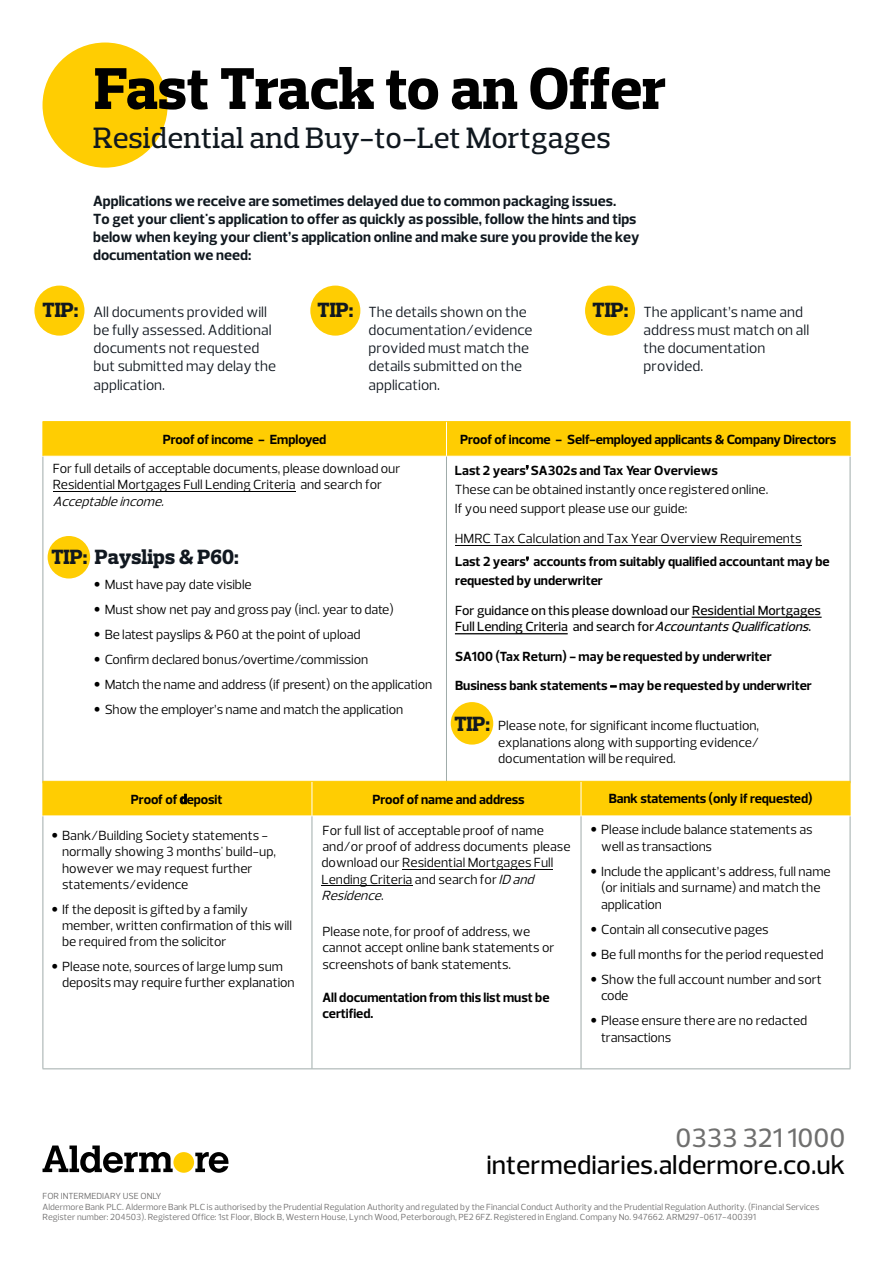
<style>
.page{position:relative;width:893px;height:1263px;background:#fff}
.page>*{position:absolute;margin:0;border:0;box-sizing:border-box;transform-origin:0 0}
.t1{font:800 60px "Prelo Slab";color:#000}
.t2{font:500 30px "Prelo Slab";color:#10181f}
.t3{font:500 27px "Prelo";color:#000}
.t4{font:500 27px "Prelo";color:#6f6f6e}
.t5{font:800 21px "Prelo Slab";color:#111820}
.t6{font:800 21px "Prelo Slab";color:#10181f}
.t7{font:15px/18px "Prelo";color:#111820}
.t8{font:700 15px/18px "Prelo";color:#10181f}
.t9{font:13.5px/16.5px "Prelo";letter-spacing:-.005em;color:#000}
.t10{font:700 13.5px/19.4px "Prelo";color:#000}
.t11{font:500 13.5px/16.4px "Prelo";letter-spacing:-.005em;color:#000}
.t12{font:italic 13.5px "Prelo";color:#000}
.t13{font:9px/10.8px "Prelo";color:#706f6f}
.s1{font-family:"Prelo Slab";font-weight:800;font-size:21px}
.s2{font-style:italic}
.s3{font-family:"Avenir";font-weight:900}
</style>
<div class="page">
<div style="left:451px;top:702px;width:42px;height:43px;background:#ffcd02;border-radius:50%"></div>
<div style="left:48px;top:536px;width:42px;height:42px;background:#ffcd02;border-radius:50%"></div>
<div style="left:44px;top:422px;width:806px;height:34px;background:#ffcd02"></div>
<hr style="left:446px;top:422px;width:1px;height:34px;background:#fff">
<hr style="left:43px;top:457px;width:1px;height:325px;background:#a0acaa">
<hr style="left:446px;top:457px;width:1px;height:325px;background:#a0acaa">
<hr style="left:850px;top:457px;width:1px;height:325px;background:#a0acaa">
<hr style="left:43px;top:421px;width:403px;height:1px;background:#ffcd02">
<hr style="left:43px;top:422px;width:1px;height:34px;background:#ffcd02">
<hr style="left:446px;top:421px;width:404px;height:1px;background:#ffcd02">
<hr style="left:850px;top:422px;width:1px;height:34px;background:#ffcd02">
<hr style="left:53px;top:491px;width:242px;height:1px;background:#000">
<hr style="left:692px;top:617px;width:130px;height:1px;background:#000">
<hr style="left:455px;top:633px;width:113px;height:1px;background:#000">
<hr style="left:455px;top:545px;width:347px;height:1px;background:#000">
<div style="left:43px;top:43px;width:125px;height:125px;background:#ffcd02;border-radius:50%"></div>
<div style="left:585px;top:286px;width:50px;height:50px;background:#ffcd02;border-radius:50%"></div>
<div style="left:310px;top:286px;width:50px;height:50px;background:#ffcd02;border-radius:50%"></div>
<div style="left:34px;top:286px;width:50px;height:50px;background:#ffcd02;border-radius:50%"></div>
<div style="left:173px;top:1152px;width:21px;height:21px;background:#ffcd00;border-radius:50%"></div>
<svg style="left:43px;top:1145px;width:130px;height:28px"></svg>
<svg style="left:195px;top:1152px;width:34px;height:21px"></svg>
<div style="left:44px;top:782px;width:806px;height:33px;background:#ffcd02"></div>
<hr style="left:312px;top:782px;width:1px;height:33px;background:#fff">
<hr style="left:581px;top:782px;width:1px;height:33px;background:#fff">
<hr style="left:43px;top:816px;width:1px;height:252px;background:#a0acaa">
<hr style="left:312px;top:816px;width:1px;height:252px;background:#a0acaa">
<hr style="left:581px;top:816px;width:1px;height:252px;background:#a0acaa">
<hr style="left:850px;top:816px;width:1px;height:252px;background:#a0acaa">
<hr style="left:43px;top:1068px;width:269px;height:1px;background:#a0acaa">
<hr style="left:312px;top:1068px;width:269px;height:1px;background:#a0acaa">
<hr style="left:581px;top:1068px;width:269px;height:1px;background:#a0acaa">
<hr style="left:43px;top:781px;width:269px;height:1px;background:#ffcd02">
<hr style="left:43px;top:782px;width:1px;height:33px;background:#ffcd02">
<hr style="left:312px;top:781px;width:269px;height:1px;background:#ffcd02">
<hr style="left:581px;top:781px;width:269px;height:1px;background:#ffcd02">
<hr style="left:850px;top:782px;width:1px;height:33px;background:#ffcd02">
<hr style="left:321px;top:885px;width:91px;height:1px;background:#000">
<hr style="left:403px;top:869px;width:150px;height:1px;background:#000">
<h1 class="t1" style="left:94px;top:52px;width:573px">Fast Track to an Offer</h1>
<h2 class="t2" style="left:93px;top:120px;width:519px">Residential and Buy-to-Let Mortgages</h2>
<p class="t8" style="left:93px;top:192px;width:548px">Applications we receive are sometimes delayed due to common packaging issues.<br>To get your client's application to offer as quickly as possible, follow the hints and tips below when keying your client’s application online and make sure you provide the key documentation we need:</p>
<p class="t7" style="left:94px;top:304px;width:184px;text-indent:-51px"><span class="s1">TIP:</span> All documents provided will be fully assessed. Additional documents not requested but submitted may delay the application.</p>
<p class="t7" style="left:369px;top:304px;width:165px;text-indent:-51px"><span class="s1">TIP:</span> The details shown on the documentation/evidence provided must match the details submitted on the application.</p>
<p class="t7" style="left:643px;top:304px;width:167px;text-indent:-51px"><span class="s1">TIP:</span> The applicant’s name and address must match on all the documentation provided.</p>
<p class="t10" style="left:163px;top:430px;width:165px">Proof of income - Employed</p>
<p class="t10" style="left:460px;top:430px;width:377px">Proof of income - Self-employed applicants &amp; Company Directors</p>
<p class="t9" style="left:53px;top:460px;width:349px">For full details of acceptable documents, please download our<br>Residential Mortgages Full Lending Criteria and search for</p>
<p class="t12" style="left:53px;top:493px;width:117px">Acceptableincome.</p>
<p class="t10" style="left:455px;top:460px;width:264px">Last 2 years’ SA302s and Tax Year Overviews</p>
<p class="t9" style="left:455px;top:480px;width:315px;line-height:19.5px">These can be obtained instantly once registered online.<br>If you need support please use our guide:</p>
<p class="t9" style="left:455px;top:530px;width:348px">HMRC Tax Calculation and Tax Year Overview Requirements</p>
<p class="t10" style="left:455px;top:552px;width:376px">Last 2 years’ accounts from suitably qualified accountant may be requested by underwriter</p>
<p class="t11" style="left:455px;top:602px;width:367px">For guidance on this please download our Residential Mortgages<br>Full Lending Criteria and search for<span class="s2">AccountantsQualifications</span>.</p>
<p class="t10" style="left:455px;top:641px;width:358px;line-height:29.4px">SA100 (Tax Return) - may be requested by underwriter<br>Business bank statements - may be requested by underwriter</p>
<p class="t9" style="left:498px;top:717px;width:262px;text-align:justify">Please note, for significant income fluctuation, explanations along with supporting evidence/ documentation will be required.</p>
<h3 class="t5" style="left:51px;top:544px;width:189px">TIP: Payslips &amp; P60:</h3>
<p class="t9" style="left:94px;top:576px;width:159px"><span class="s3">•</span> Must have pay date visible</p>
<p class="t9" style="left:94px;top:601px;width:301px"><span class="s3">•</span> Must show net pay and gross pay (incl. year to date)</p>
<p class="t9" style="left:94px;top:626px;width:268px"><span class="s3">•</span> Be latest payslips &amp; P60 at the point of upload</p>
<p class="t9" style="left:94px;top:651px;width:276px"><span class="s3">•</span> Confirm declared bonus/overtime/commission</p>
<p class="t9" style="left:94px;top:676px;width:340px"><span class="s3">•</span> Match the name and address (if present) on the application</p>
<p class="t9" style="left:94px;top:701px;width:311px"><span class="s3">•</span> Show the employer’s name and match the application</p>
<h3 class="t6" style="left:454px;top:711px;width:37px">TIP:</h3>
<p class="t10" style="left:131px;top:789px;width:93px">Proof of deposit</p>
<p class="t10" style="left:373px;top:789px;width:153px">Proof of name and address</p>
<p class="t10" style="left:609px;top:789px;width:206px">Bank statements (only if requested)</p>
<p class="t9" style="left:62px;top:827px;width:216px;text-indent:-11px"><span class="s3">•</span> Bank/Building Society statements - normally showing 3 months' build-up, however we may request further statements/evidence</p>
<p class="t9" style="left:62px;top:902px;width:231px;line-height:15.9px;text-indent:-11px"><span class="s3">•</span> If the deposit is gifted by a family member, written confirmation of this will be required from the solicitor</p>
<p class="t9" style="left:62px;top:958px;width:234px;text-indent:-11px"><span class="s3">•</span> Please note, sources of large lump sum deposits may require further explanation</p>
<p class="t9" style="left:601px;top:822px;width:213px;text-indent:-11px"><span class="s3">•</span> Please include balance statements as well as transactions</p>
<p class="t9" style="left:601px;top:863px;width:231px;text-indent:-11px"><span class="s3">•</span> Include the applicant’s address, full name (or initials and surname) and match the application</p>
<p class="t9" style="left:590px;top:921px;width:180px"><span class="s3">•</span> Contain all consecutive pages</p>
<p class="t9" style="left:590px;top:946px;width:235px"><span class="s3">•</span> Be full months for the period requested</p>
<p class="t9" style="left:601px;top:971px;width:222px;text-indent:-11px"><span class="s3">•</span> Show the full account number and sort code</p>
<p class="t9" style="left:601px;top:1013px;width:208px;text-indent:-11px"><span class="s3">•</span> Please ensure there are no redacted transactions</p>
<p class="t9" style="left:321px;top:822px;width:251px">For full list of acceptable proof of name and/or proof of address documents please download our Residential Mortgages Full Lending Criteria and search for <span class="s2">ID and Residence</span>.</p>
<p class="t9" style="left:322px;top:923px;width:233px">Please note, for proof of address, we cannot accept online bank statements or screenshots of bank statements.</p>
<p class="t10" style="left:322px;top:989px;width:228px;line-height:16.5px">All documentation from this list must be certified.</p>
<h3 class="t4" style="left:676px;top:1121px;width:171px">0333 321 1000</h3>
<h3 class="t3" style="left:486px;top:1148px;width:361px">intermediaries.aldermore.co.uk</h3>
<p class="t13" style="left:43px;top:1190px;width:778px">FOR INTERMEDIARY USE ONLY<br>Aldermore Bank PLC. Aldermore Bank PLC is authorised by the Prudential Regulation Authority and regulated by the Financial Conduct Authority and the Prudential Regulation Authority. (Financial Services<br>Register number: 204503). Registered Office: 1st Floor, Block B, Western House, Lynch Wood, Peterborough, PE2 6FZ. Registered in England. Company No. 947662. ARM297-0617-400391</p>
</div>
